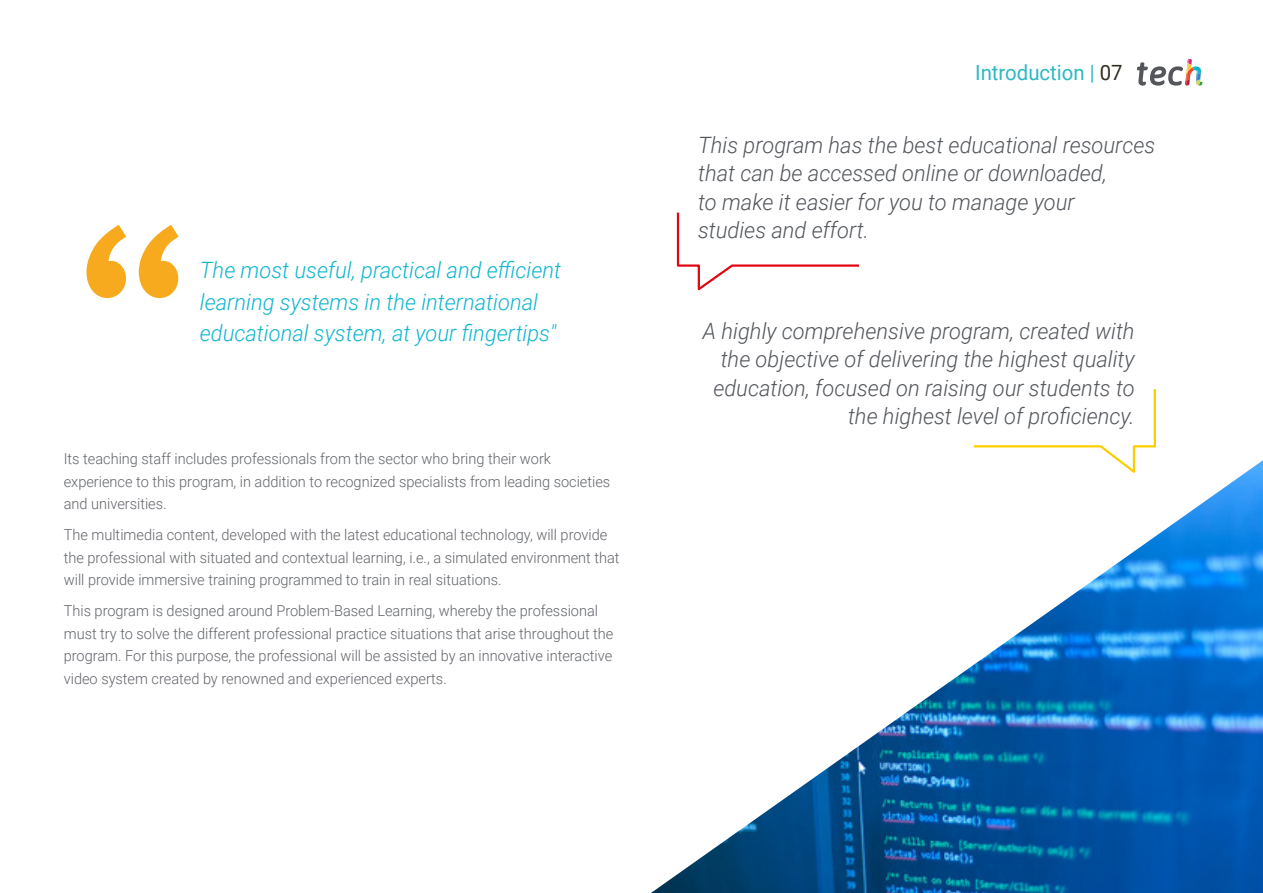
<style>
.page{position:relative;width:1263px;height:893px;background:#fff}
.page>*{position:absolute;margin:0;border:0;box-sizing:border-box;transform-origin:0 0}
.t1{font:italic 300 22.5px/28.5px "Roboto";color:#52555b;text-align:right}
.t2{font:italic 300 22.5px/31.5px "Roboto";color:#0fb6cf}
.t3{font:21px "Roboto";color:#2db8c5}
.t4{font:300 15px/22.5px "Roboto";color:#61646a}
.s1{color:#312e20}
</style>
<div class="page">
<svg style="left:86px;top:225px;width:93px;height:73px"></svg>
<svg style="left:1137px;top:59px;width:65px;height:27px"></svg>
<svg style="left:973px;top:389px;width:183px;height:71px"></svg>
<svg style="left:676px;top:212px;width:183px;height:79px"></svg>
<img style="left:651px;top:460px;width:612px;height:433px">
<h1 class="t2" style="left:200px;top:254px;width:363px">The most useful, practical and efficient learning systems in the international educational system, at your fingertips"</h1>
<p class="t4" style="left:64px;top:447px;width:548px">Its teaching staff includes professionals from the sector who bring their work experience to this program, in addition to recognized specialists from leading societies and universities.</p>
<p class="t4" style="left:64px;top:523px;width:557px">The multimedia content, developed with the latest educational technology, will provide the professional with situated and contextual learning, i.e., a simulated environment that will provide immersive training programmed to train in real situations.</p>
<p class="t4" style="left:64px;top:599px;width:551px">This program is designed around Problem-Based Learning, whereby the professional must try to solve the different professional practice situations that arise throughout the program. For this purpose, the professional will be assisted by an innovative interactive video system created by renowned and experienced experts.</p>
<h2 class="t3" style="left:975px;top:57px;width:149px">Introduction | <span class="s1">07</span></h2>
<h1 class="t1" style="left:698px;top:129px;width:459px;text-align:left">This program has the best educational resources that can be accessed online or downloaded,<br>to make it easier for you to manage your<br>studies and effort.</h1>
<h1 class="t1" style="left:703px;top:316px;width:433px">A highly comprehensive program, created with the objective of delivering the highest quality education, focused on raising our students to the highest level of proficiency.</h1>
</div>
